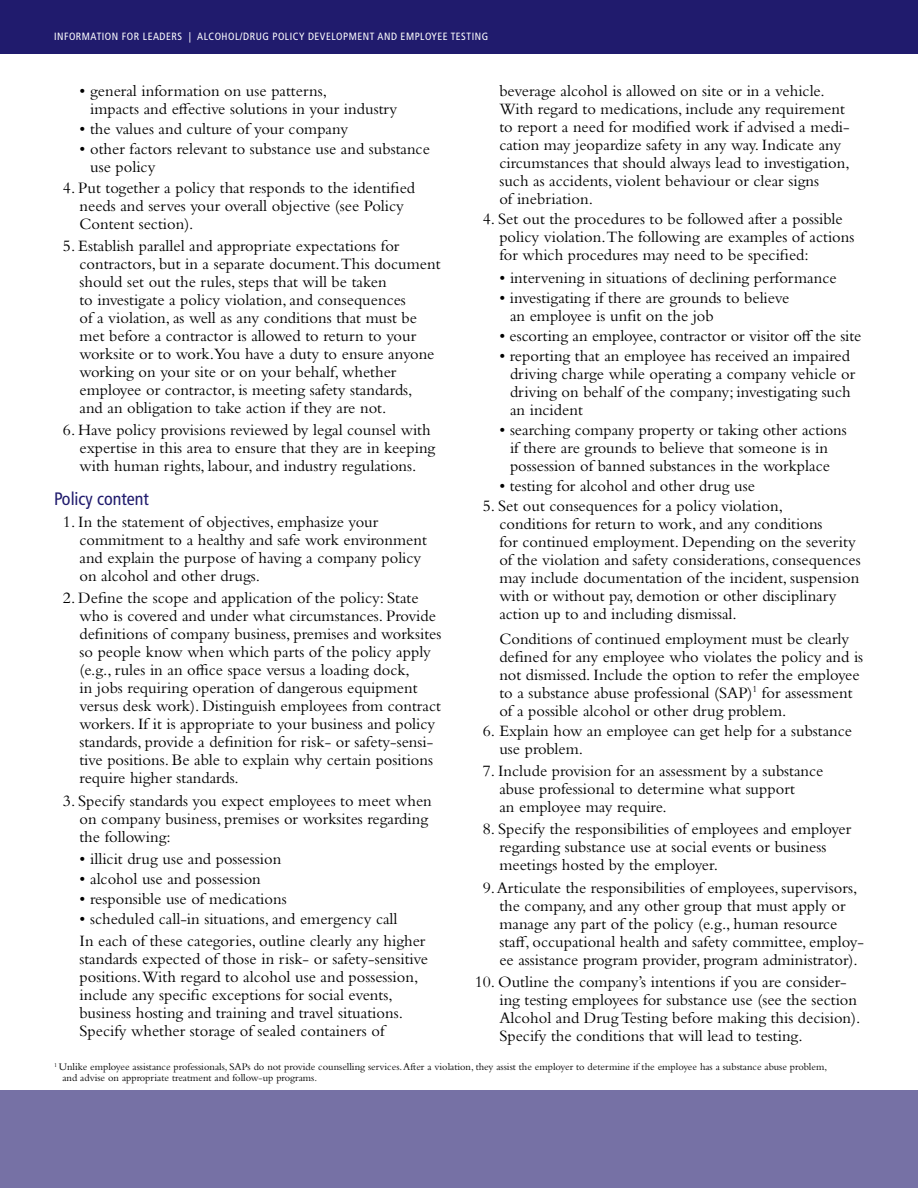
<style>
.page{position:relative;width:918px;height:1188px;background:#fff}
.page>*{position:absolute;margin:0;border:0;box-sizing:border-box;transform-origin:0 0}
.t1{font:condensed 18px "Frutiger LT Std";color:#201b6d}
.t2{font:16.5px/18px "Bembo Std";color:#000}
.t3{font:10.5px/10.5px "Bembo Std";color:#000}
.t4{font:condensed 10.5px "Frutiger LT Std";letter-spacing:.05em;color:#fff}
</style>
<div class="page">
<div style="left:0;top:1090px;width:918px;height:98px;background:#7671a5"></div>
<div style="left:0;top:0;width:918px;height:54px;background:#201b6d"></div>
<p class="t4" style="left:54px;top:30px;width:436px">INFORMATION FOR LEADERS | ALCOHOL/DRUG POLICY DEVELOPMENT AND EMPLOYEE TESTING</p>
<p class="t2" style="left:90px;top:82px;width:309px;text-indent:-11px">• general information on use patterns,<br>impacts and effective solutions in your industry</p>
<p class="t2" style="left:80px;top:120px;width:270px">• the values and culture of your company</p>
<p class="t2" style="left:90px;top:140px;width:341px;text-indent:-11px">• other factors relevant to substance use and substance use policy</p>
<p class="t2" style="left:80px;top:178px;width:337px;text-indent:-17px">4. Put together a policy that responds to the identified needs and serves your overall objective (see Policy<br>Content section).</p>
<p class="t2" style="left:80px;top:236px;width:363px;text-indent:-17px">5. Establish parallel and appropriate expectations for contractors, but in a separate document.This document should set out the rules, steps that will be taken<br>to investigate a policy violation, and consequences<br>of a violation, as well as any conditions that must be met before a contractor is allowed to return to your worksite or to work.You have a duty to ensure anyone working on your site or on your behalf, whether employee or contractor, is meeting safety standards,<br>and an obligation to take action if they are not.</p>
<p class="t2" style="left:80px;top:421px;width:357px;text-indent:-17px">6. Have policy provisions reviewed by legal counsel with expertise in this area to ensure that they are in keeping with human rights, labour, and industry regulations.</p>
<p class="t1" style="left:54px;top:488px;width:96px">POLICY CONTENT</p>
<p class="t2" style="left:80px;top:513px;width:349px;text-indent:-17px">1. In the statement of objectives, emphasize your commitment to a healthy and safe work environment and explain the purpose of having a company policy on alcohol and other drugs.</p>
<p class="t2" style="left:80px;top:589px;width:363px;text-indent:-17px">2. Define the scope and application of the policy: State who is covered and under what circumstances. Provide definitions of company business, premises and worksites so people know when which parts of the policy apply (e.g., rules in an office space versus a loading dock,<br>in jobs requiring operation of dangerous equipment versus desk work). Distinguish employees from contract workers. If it is appropriate to your business and policy standards, provide a definition for risk- or safety-sensi&shy;tive positions. Be able to explain why certain positions require higher standards.</p>
<p class="t2" style="left:80px;top:791px;width:354px;text-indent:-17px">3. Specify standards you expect employees to meet when on company business, premises or worksites regarding the following:</p>
<p class="t2" style="left:80px;top:849px;width:203px">• illicit drug use and possession</p>
<p class="t2" style="left:80px;top:869px;width:183px">• alcohol use and possession</p>
<p class="t2" style="left:80px;top:890px;width:209px">• responsible use of medications</p>
<p class="t2" style="left:80px;top:908px;width:347px;line-height:22.2px">• scheduled call-in situations, and emergency call<br>In each of these categories, outline clearly any higher</p>
<p class="t2" style="left:80px;top:950px;width:350px">standards expected of those in risk- or safety-sensitive positions.With regard to alcohol use and possession, include any specific exceptions for social events, business hosting and training and travel situations.<br>Specify whether storage of sealed containers of</p>
<p class="t2" style="left:499px;top:82px;width:352px">beverage alcohol is allowed on site or in a vehicle.<br>With regard to medications, include any requirement to report a need for modified work if advised a medi&shy;cation may jeopardize safety in any way. Indicate any circumstances that should always lead to investigation, such as accidents, violent behaviour or clear signs<br>of inebriation.</p>
<p class="t2" style="left:499px;top:210px;width:357px;text-indent:-17px">4. Set out the procedures to be followed after a possible policy violation.The following are examples of actions for which procedures may need to be specified:</p>
<p class="t2" style="left:499px;top:268px;width:339px">• intervening in situations of declining performance</p>
<p class="t2" style="left:510px;top:288px;width:281px;text-indent:-11px">• investigating if there are grounds to believe an employee is unfit on the job</p>
<p class="t2" style="left:499px;top:326px;width:364px">• escorting an employee, contractor or visitor off the site</p>
<p class="t2" style="left:510px;top:347px;width:347px;text-indent:-11px">• reporting that an employee has received an impaired driving charge while operating a company vehicle or driving on behalf of the company; investigating such an incident</p>
<p class="t2" style="left:499px;top:421px;width:349px;text-align:center">• searching company property or taking other actions if there are grounds to believe that someone is in possession of banned substances in the workplace</p>
<p class="t2" style="left:499px;top:477px;width:257px">• testing for alcohol and other drug use</p>
<p class="t2" style="left:499px;top:497px;width:363px;text-indent:-17px">5. Set out consequences for a policy violation,<br>conditions for return to work, and any conditions<br>for continued employment. Depending on the severity of the violation and safety considerations, consequences may include documentation of the incident, suspension with or without pay, demotion or other disciplinary action up to and including dismissal.</p>
<p class="t2" style="left:499px;top:629px;width:365px">Conditions of continued employment must be clearly defined for any employee who violates the policy and is not dismissed. Include the option to refer the employee to a substance abuse professional (SAP)<sup>1</sup> for assessment of a possible alcohol or other drug problem.</p>
<p class="t2" style="left:499px;top:721px;width:354px;text-indent:-17px">6. Explain how an employee can get help for a substance use problem.</p>
<p class="t2" style="left:499px;top:762px;width:326px;text-indent:-17px">7. Include provision for an assessment by a substance abuse professional to determine what support<br>an employee may require.</p>
<p class="t2" style="left:499px;top:820px;width:353px;text-indent:-17px">8. Specify the responsibilities of employees and employer regarding substance use at social events or business meetings hosted by the employer.</p>
<p class="t2" style="left:499px;top:878px;width:366px;text-indent:-17px">9. Articulate the responsibilities of employees, supervisors, the company, and any other group that must apply or manage any part of the policy (e.g., human resource staff, occupational health and safety committee, employ&shy;ee assistance program provider, program administrator).</p>
<p class="t2" style="left:499px;top:972px;width:363px;text-indent:-25px">10. Outline the company’s intentions if you are consider&shy;ing testing employees for substance use (see the section Alcohol and Drug Testing before making this decision).<br>Specify the conditions that will lead to testing.</p>
<p class="t3" style="left:63px;top:1061px;width:766px;text-indent:-9px"><sup>1</sup> Unlike employee assistance professionals, SAPs do not provide counselling services. After a violation, they assist the employer to determine if the employee has a substance abuse problem, and advise on appropriate treatment and follow-up programs.</p>
</div>
